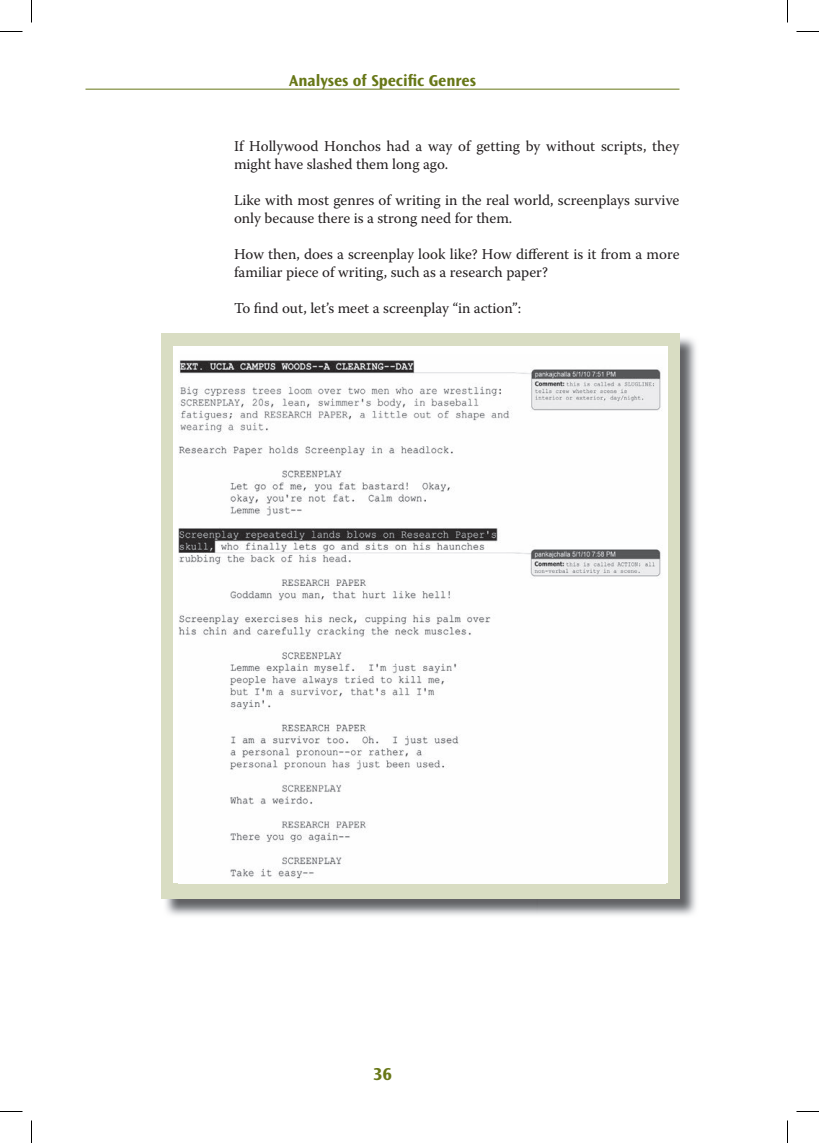
<style>
.page{position:relative;width:819px;height:1143px;background:#fff}
.page>*{position:absolute;margin:0;border:0;box-sizing:border-box;transform-origin:0 0}
.t1{font:700 18px "Ocean Sans Std";color:#677717}
.t2{font:700 16.5px "Ocean Sans Std";color:#677717}
.t3{font:15px/18px "Warnock Pro";color:#231f20}
</style>
<div class="page">
<hr style="left:86px;top:89px;width:594px;height:1px;background:#677717">
<img style="left:165px;top:338px;width:531px;height:578px">
<div style="left:161px;top:334px;width:519px;height:565px;background:#d9ddc3"></div>
<div style="left:173px;top:346px;width:495px;height:537px;background:#fff"></div>
<img style="left:178px;top:360px;width:484px;height:519px">
<svg style="left:0;top:31px;width:22px;height:1px"></svg>
<svg style="left:796px;top:31px;width:23px;height:1px"></svg>
<svg style="left:0;top:1111px;width:22px;height:1px"></svg>
<svg style="left:796px;top:1111px;width:23px;height:1px"></svg>
<svg style="left:31px;top:0;width:1px;height:22px"></svg>
<svg style="left:31px;top:1120px;width:1px;height:23px"></svg>
<svg style="left:787px;top:0;width:1px;height:22px"></svg>
<svg style="left:787px;top:1120px;width:1px;height:23px"></svg>
<p class="t2" style="left:289px;top:71px;width:188px">Analyses of Specific Genres</p>
<p class="t3" style="left:234px;top:136px;width:447px">If Hollywood Honchos had a way of getting by without scripts, they might have slashed them long ago.</p>
<p class="t3" style="left:234px;top:190px;width:447px">Like with most genres of writing in the real world, screenplays survive only because there is a strong need for them.</p>
<p class="t3" style="left:234px;top:244px;width:447px">How then, does a screenplay look like? How different is it from a more familiar piece of writing, such as a research paper?</p>
<p class="t3" style="left:234px;top:298px;width:289px">To find out, let’s meet a screenplay “in action”:</p>
<p class="t1" style="left:373px;top:1064px;width:20px">36</p>
</div>
